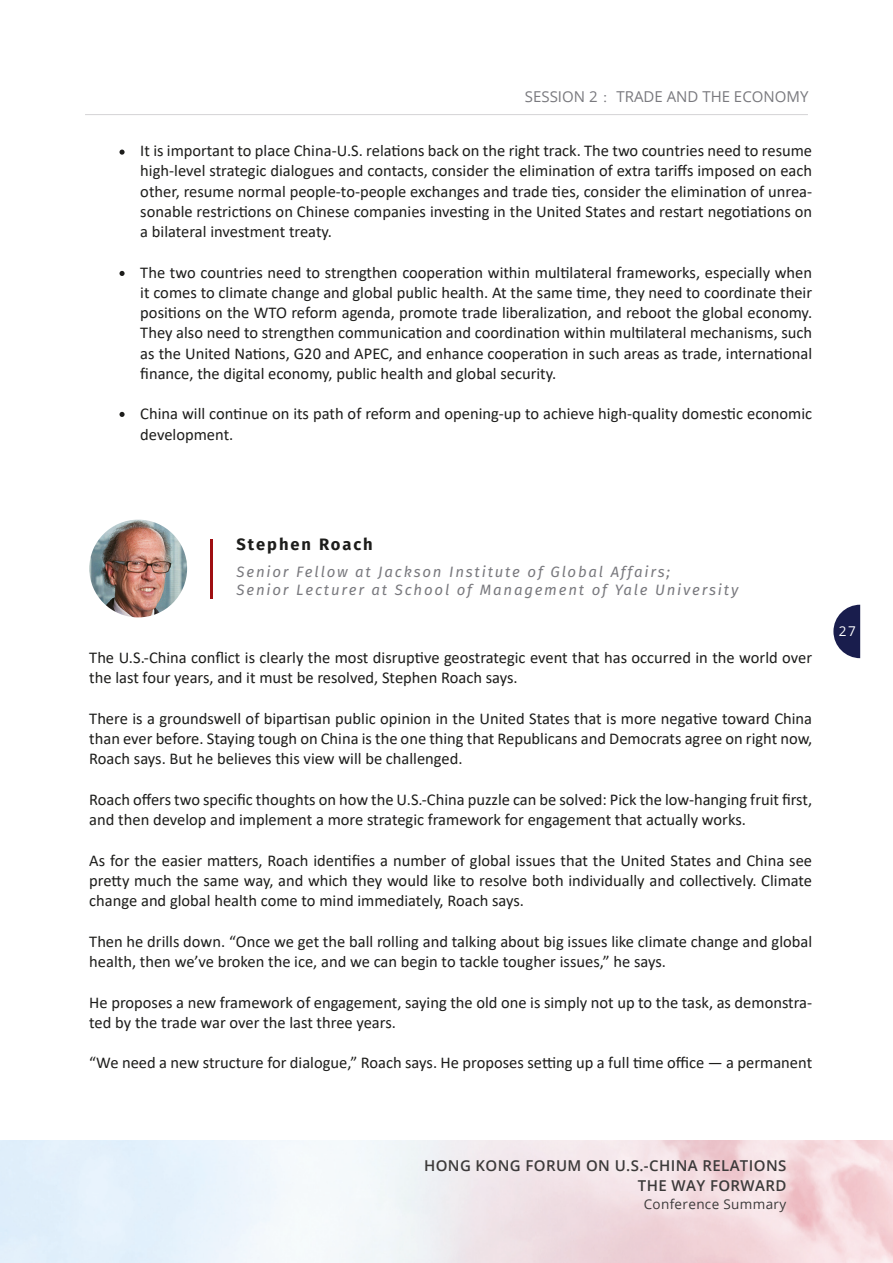
<style>
.page{position:relative;width:893px;height:1263px;background:#fff}
.page>*{position:absolute;margin:0;border:0;box-sizing:border-box;transform-origin:0 0}
.t1{font:16.5px/20.2px "Calibri";color:#1d1d1b}
.t2{font:700 16.5px "Fira Sans";letter-spacing:.12em;color:#1d1d1b}
.t3{font:italic 15px/18px "Fira Sans";letter-spacing:.12em;color:#79797e}
.t4{font:600 15px/19.5px "Open Sans";letter-spacing:.025em;color:#3c3a3a;text-align:right}
.t5{font:15px "Open Sans";color:#79797e}
.t6{font:13.5px "Open Sans";letter-spacing:.025em;color:#3c3a3a}
.t7{font:13.5px "Open Sans";color:#fff}
.s1{font-family:"Adobe Song Std";font-weight:300}
</style>
<div class="page">
<svg style="left:119px;top:150px;width:6px;height:5px"></svg>
<svg style="left:119px;top:271px;width:6px;height:5px"></svg>
<svg style="left:119px;top:412px;width:6px;height:5px"></svg>
<svg style="left:833px;top:605px;width:27px;height:53px"></svg>
<hr style="left:85px;top:114px;width:723px;height:1px;background:#d4d3d5">
<img style="left:89px;top:520px;width:98px;height:97px;border-radius:49px">
<hr style="left:210px;top:539px;width:3px;height:59px;background:#9f0f12">
<p class="t5" style="left:525px;top:86px;width:285px">SESSION 2 <span class="s1">：</span>TRADE AND THE ECONOMY</p>
<p class="t1" style="left:140px;top:140px;width:673px;text-align:justify">It is important to place China-U.S. relations back on the right track. The two countries need to resume high-level strategic dialogues and contacts, consider the elimination of extra tariffs imposed on each other, resume normal people-to-people exchanges and trade ties, consider the elimination of unrea&shy;sonable restrictions on Chinese companies investing in the United States and restart negotiations on a bilateral investment treaty.</p>
<p class="t1" style="left:140px;top:262px;width:673px;text-align:justify">The two countries need to strengthen cooperation within multilateral frameworks, especially when it comes to climate change and global public health. At the same time, they need to coordinate their positions on the WTO reform agenda, promote trade liberalization, and reboot the global economy.<br>They also need to strengthen communication and coordination within multilateral mechanisms, such as the United Nations, G20 and APEC, and enhance cooperation in such areas as trade, international finance, the digital economy, public health and global security.</p>
<p class="t1" style="left:140px;top:403px;width:673px">China will continue on its path of reform and opening-up to achieve high-quality domestic economic development.</p>
<p class="t2" style="left:236px;top:533px;width:138px">Stephen Roach</p>
<p class="t3" style="left:236px;top:564px;width:503px">Senior Fellow at Jackson Institute of Global Affairs;<br>Senior Lecturer at School of Management of Yale University</p>
<p class="t1" style="left:89px;top:647px;width:724px">The U.S.-China conflict is clearly the most disruptive geostrategic event that has occurred in the world over the last four years, and it must be resolved, Stephen Roach says.</p>
<p class="t1" style="left:89px;top:708px;width:724px;text-align:justify">There is a groundswell of bipartisan public opinion in the United States that is more negative toward China than ever before. Staying tough on China is the one thing that Republicans and Democrats agree on right now, Roach says. But he believes this view will be challenged.</p>
<p class="t1" style="left:89px;top:789px;width:724px">Roach offers two specific thoughts on how the U.S.-China puzzle can be solved: Pick the low-hanging fruit first, and then develop and implement a more strategic framework for engagement that actually works.</p>
<p class="t1" style="left:89px;top:850px;width:724px;text-align:justify">As for the easier matters, Roach identifies a number of global issues that the United States and China see pretty much the same way, and which they would like to resolve both individually and collectively. Climate change and global health come to mind immediately, Roach says.</p>
<p class="t1" style="left:89px;top:931px;width:724px">Then he drills down. “Once we get the ball rolling and talking about big issues like climate change and global health, then we’ve broken the ice, and we can begin to tackle tougher issues,” he says.</p>
<p class="t1" style="left:89px;top:991px;width:724px">He proposes a new framework of engagement, saying the old one is simply not up to the task, as demonstra&shy;ted by the trade war over the last three years.</p>
<p class="t1" style="left:89px;top:1052px;width:724px">“We need a new structure for dialogue,” Roach says. He proposes setting up a full time office — a permanent</p>
<p class="t7" style="left:839px;top:622px;width:19px">27</p>
<p class="t4" style="left:424px;top:1156px;width:364px">HONG KONG FORUM ON U.S.-CHINA RELATIONS<br>THE WAY FORWARD</p>
<p class="t6" style="left:644px;top:1195px;width:144px">Conference Summary</p>
</div>
